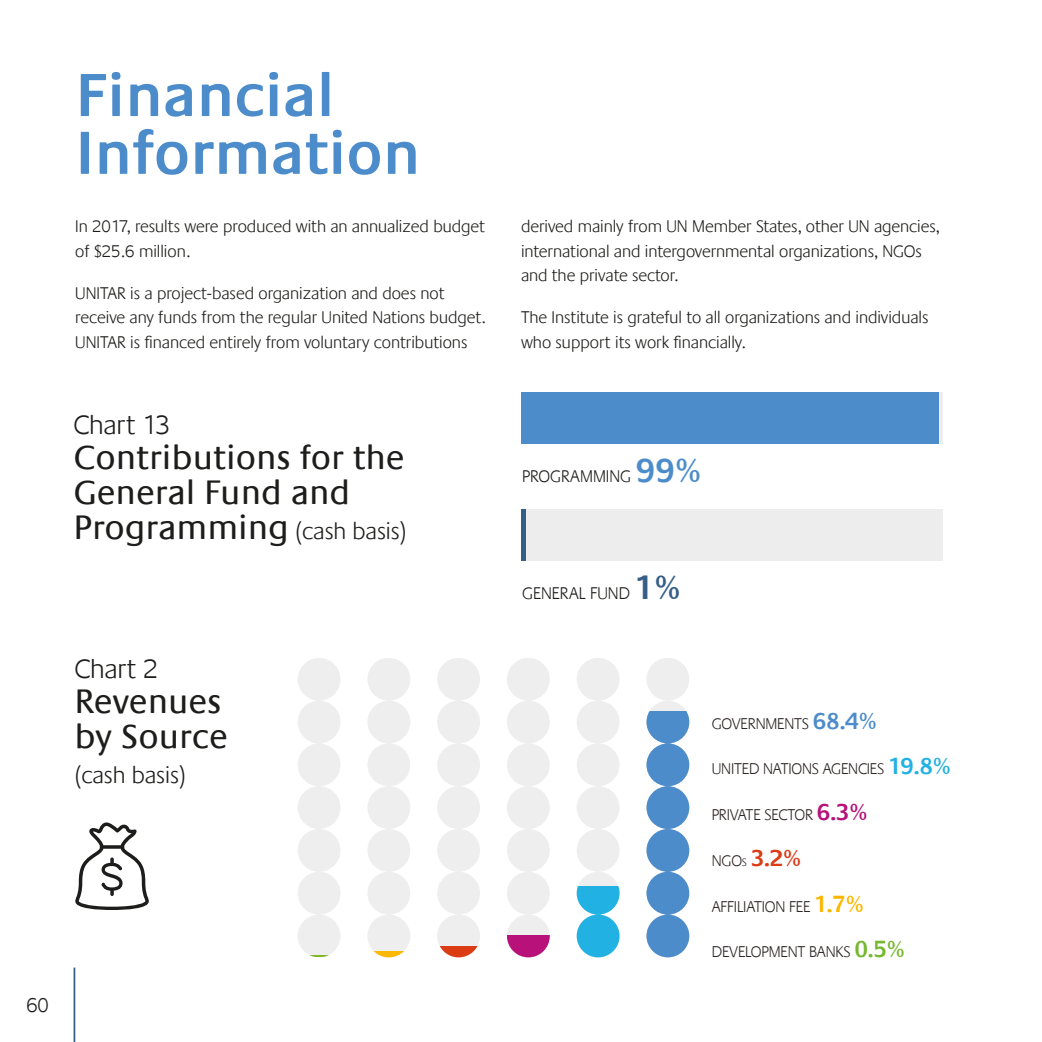
<style>
.page{position:relative;width:1042px;height:1042px;background:#fff}
.page>*{position:absolute;margin:0;border:0;box-sizing:border-box;transform-origin:0 0}
.t1{font:600 63px/57.8px "Praxis LT";color:#4d8cca}
.t2{font:35px/35px "Praxis LT";color:#1d1d1b}
.t3{font:300 28px "Praxis LT";color:#1d1d1b}
.t4{font:300 24.5px "Praxis LT";color:#1d1d1b}
.t5{font:600 24.15px "Praxis LT";color:#db3b15}
.t6{font:300 21px "Praxis LT";color:#1d1d1b}
.t7{font:300 17.5px/24.5px "Praxis LT";color:#1d1d1b}
.t8{font:300 16.1px "Praxis LT";letter-spacing:-.01em;color:#2b2523}
.s1{font-weight:300;font-size:24.5px}
.s2{font-weight:600;font-size:35px;color:#4d8cca}
.s3{font-weight:600;font-size:35px;color:#365f87}
.s4{font-weight:600;font-size:24.15px;color:#4d8cca}
.s5{font-weight:600;font-size:24.15px;color:#21b1e3}
.s6{font-weight:600;font-size:24.15px;color:#b61279}
.s7{font-weight:300;font-size:16.1px;color:#2b2523}
.s8{font-weight:300;font-size:11.38px;color:#2b2523}
.s9{font-weight:600;font-size:24.15px;color:#fab701}
.s10{font-weight:600;font-size:24.15px;color:#76b82f}
</style>
<div class="page">
<svg style="left:298px;top:658px;width:42px;height:297px"></svg>
<hr style="left:298px;top:955px;width:42px;height:2px;background:#7fb828">
<svg style="left:368px;top:658px;width:42px;height:293px"></svg>
<svg style="left:373px;top:951px;width:31px;height:6px"></svg>
<svg style="left:437px;top:658px;width:43px;height:288px"></svg>
<svg style="left:439px;top:946px;width:39px;height:11px"></svg>
<svg style="left:507px;top:658px;width:43px;height:276px"></svg>
<svg style="left:507px;top:934px;width:43px;height:23px"></svg>
<svg style="left:577px;top:658px;width:42px;height:228px"></svg>
<svg style="left:577px;top:886px;width:42px;height:71px;fill:#21b1e3"></svg>
<svg style="left:646px;top:658px;width:43px;height:299px"></svg>
<svg style="left:75px;top:822px;width:74px;height:88px"></svg>
<div style="left:521px;top:509px;width:422px;height:52px;background:#ededed"></div>
<div style="left:521px;top:392px;width:417px;height:52px;background:#4d8cca"></div>
<hr style="left:521px;top:509px;width:4px;height:52px;background:#365f87">
<hr style="left:74px;top:967px;width:1px;height:75px;background:#365f87">
<h1 class="t1" style="left:75px;top:67px;width:346px">Financial<br>Information</h1>
<p class="t7" style="left:75px;top:215px;width:411px">In 2017, results were produced with an annualized budget of $25.6 million.</p>
<p class="t7" style="left:75px;top:281px;width:412px">UNITAR is a project-based organization and does not receive any funds from the regular United Nations budget.<br>UNITAR is financed entirely from voluntary contributions</p>
<h3 class="t3" style="left:74px;top:409px;width:98px">Chart 13</h3>
<h2 class="t2" style="left:74px;top:440px;width:335px">Contributions for the<br>General Fund and<br>Programming <span class="s1">(cash basis)</span></h2>
<h3 class="t3" style="left:74px;top:653px;width:85px">Chart 2</h3>
<h2 class="t2" style="left:74px;top:684px;width:155px">Revenues by Source</h2>
<h3 class="t4" style="left:74px;top:761px;width:113px">(cash basis)</h3>
<p class="t6" style="left:26px;top:994px;width:24px">60</p>
<p class="t7" style="left:521px;top:215px;width:420px">derived mainly from UN Member States, other UN agencies, international and intergovernmental organizations, NGOs and the private sector.</p>
<p class="t7" style="left:521px;top:306px;width:409px">The Institute is grateful to all organizations and individuals who support its work financially.</p>
<p class="t7" style="left:522px;top:464px;width:181px">PROGRAMMING <span class="s2">99%</span></p>
<p class="t7" style="left:522px;top:581px;width:160px">GENERAL FUND <span class="s3">1%</span></p>
<p class="t8" style="left:712px;top:714px;width:167px">GOVERNMENTS <span class="s4">68.4%</span></p>
<p class="t8" style="left:712px;top:760px;width:241px">UNITED NATIONS AGENCIES <span class="s5">19.8%</span></p>
<p class="t8" style="left:712px;top:806px;width:157px">PRIVATE SECTOR <span class="s6">6.3%</span></p>
<h3 class="t5" style="left:712px;top:844px;width:91px"><span class="s7">NGO</span><span class="s8">S</span> 3.2%</h3>
<p class="t8" style="left:712px;top:897px;width:154px">AFFILIATION FEE <span class="s9">1.7%</span></p>
<p class="t8" style="left:712px;top:943px;width:195px">DEVELOPMENT BANKS <span class="s10">0.5%</span></p>
</div>
